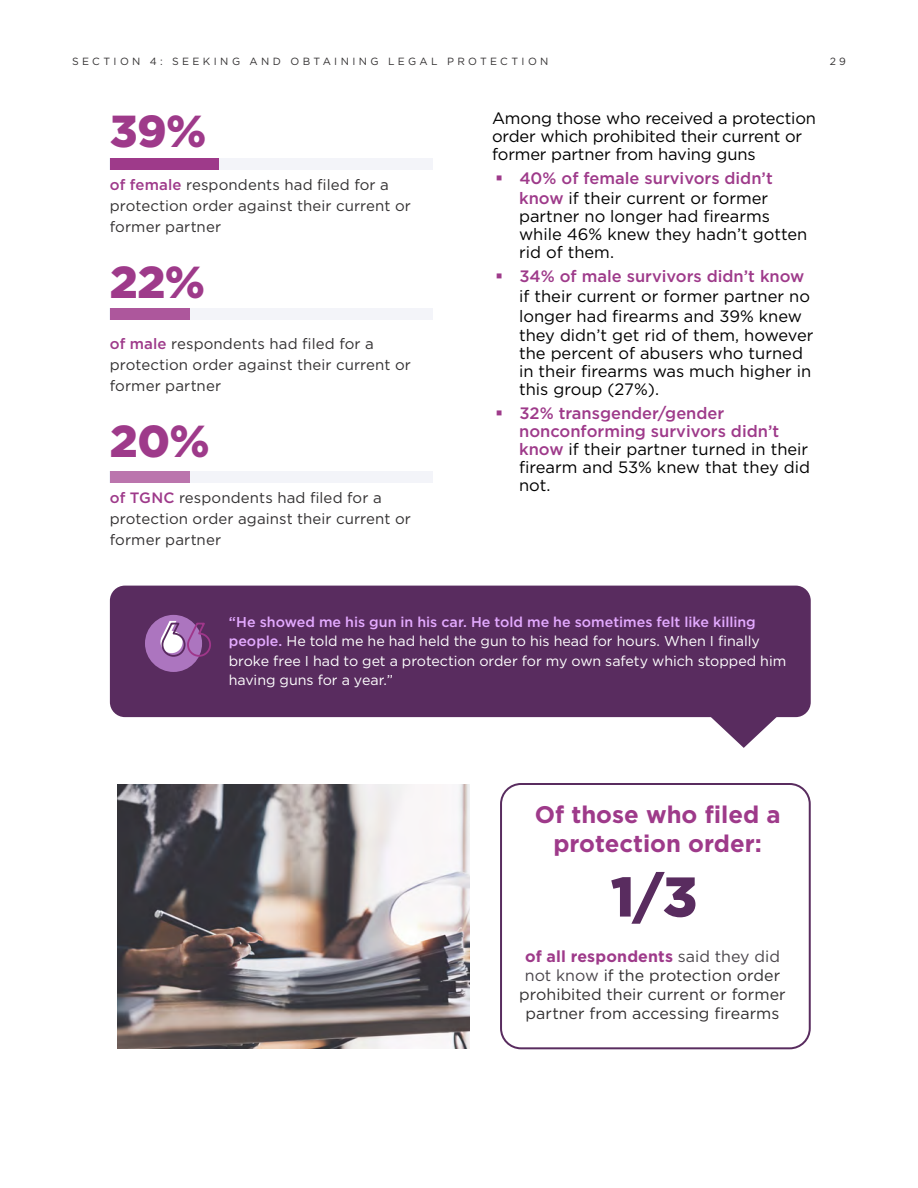
<style>
.page{position:relative;width:918px;height:1188px;background:#fff}
.page>*{position:absolute;margin:0;border:0;box-sizing:border-box;transform-origin:0 0}
.t1{font:900 55.95px "Gotham";color:#592c5f}
.t2{font:900 44.85px "Gotham";color:#9e3a8a}
.t3{font:700 24px/28.8px "Gotham";color:#9e3a8a;text-align:center}
.t4{font:16.5px/18px "Gotham";color:#000}
.t5{font:500 16.5px/19.8px "Gotham";color:#9e3a8a}
.t6{font:15.9px/19.2px "Gotham";letter-spacing:.005em;color:#333132;text-align:center}
.t7{font:15px/21px "Gotham";letter-spacing:.01em;color:#333132}
.t8{font:14.25px/19.5px "Gotham";color:#fff}
.t9{font:10.35px "Gotham";letter-spacing:.325em;color:#333132}
.s1{font-weight:500;color:#9e3a8a}
.s2{font-weight:400;color:#000}
.s3{font-weight:500;color:#e3aaff}
.s4{font-weight:700;color:#9e3a8a}
.s5{color:#4b464c}
</style>
<div class="page">
<img style="left:117px;top:784px;width:353px;height:265px">
<div style="left:110px;top:158px;width:323px;height:11px;background:#f3f4f9"></div>
<div style="left:110px;top:158px;width:109px;height:11px;background:#9e3a8a"></div>
<div style="left:110px;top:308px;width:323px;height:11px;background:#f3f4f9"></div>
<div style="left:110px;top:308px;width:79px;height:11px;background:#ad579c"></div>
<div style="left:110px;top:471px;width:323px;height:11px;background:#f3f4f9"></div>
<div style="left:110px;top:471px;width:79px;height:11px;background:#bb75ad"></div>
<div style="left:110px;top:586px;width:701px;height:131px;background:#592c5f;border-radius:15px"></div>
<div style="left:145px;top:615px;width:57px;height:57px;background:#ac75bf;border-radius:50%"></div>
<svg style="left:160px;top:621px;width:51px;height:37px"></svg>
<svg style="left:708px;top:717px;width:72px;height:31px"></svg>
<div style="left:500px;top:783px;width:311px;height:266px;border:2px solid #592c5f;border-radius:20px"></div>
<p class="t9" style="left:72px;top:55px;width:478px">SECTION 4: SEEKING AND OBTAINING LEGAL PROTECTION</p>
<p class="t9" style="left:830px;top:54px;width:18px">2 9</p>
<h2 class="t2" style="left:110px;top:100px;width:98px">39%</h2>
<p class="t7" style="left:110px;top:174px;width:303px"><span class="s1">of female</span> respondents had filed for a protection order against their current or former partner</p>
<h2 class="t2" style="left:110px;top:251px;width:97px">22%</h2>
<p class="t7" style="left:110px;top:333px;width:303px"><span class="s1">of male</span> respondents had filed for a protection order against their current or former partner</p>
<h2 class="t2" style="left:110px;top:410px;width:102px">20%</h2>
<p class="t7" style="left:110px;top:487px;width:303px"><span class="s1">of TGNC</span> respondents had filed for a protection order against their current or former partner</p>
<p class="t4" style="left:492px;top:109px;width:326px">Among those who received a protection order which prohibited their current or former partner from having guns</p>
<p class="t5" style="left:519px;top:168px;width:255px">40% of female survivors didn’t know <span class="s2">if their current or former</span></p>
<p class="t4" style="left:519px;top:207px;width:290px">partner no longer had firearms while 46% knew they hadn’t gotten rid of them.</p>
<p class="t5" style="left:519px;top:266px;width:287px">34% of male survivors didn’t know</p>
<p class="t4" style="left:519px;top:286px;width:296px;line-height:19.8px">if their current or former partner no longer had firearms and 39% knew they didn’t get rid of them, however</p>
<p class="t4" style="left:519px;top:344px;width:294px">the percent of abusers who turned in their firearms was much higher in this group (27%).</p>
<p class="t4" style="left:519px;top:404px;width:292px"><span class="s1">32% transgender/gender nonconforming survivors didn’t know</span> if their partner turned in their firearm and 53% knew that they did not.</p>
<p class="t8" style="left:229px;top:612px;width:559px"><span class="s3">“He showed me his gun in his car. He told me he sometimes felt like killing people.</span> He told me he had held the gun to his head for hours. When I finally broke free I had to get a protection order for my own safety which stopped him having guns for a year.”</p>
<h3 class="t3" style="left:535px;top:800px;width:247px">Of those who filed a protection order:</h3>
<h1 class="t1" style="left:611px;top:858px;width:88px">1/3</h1>
<p class="t6" style="left:519px;top:946px;width:268px"><span class="s4">of all respondents</span> <span class="s5">said they did not know</span> if the protection order prohibited their current or former partner from accessing firearms</p>
</div>
